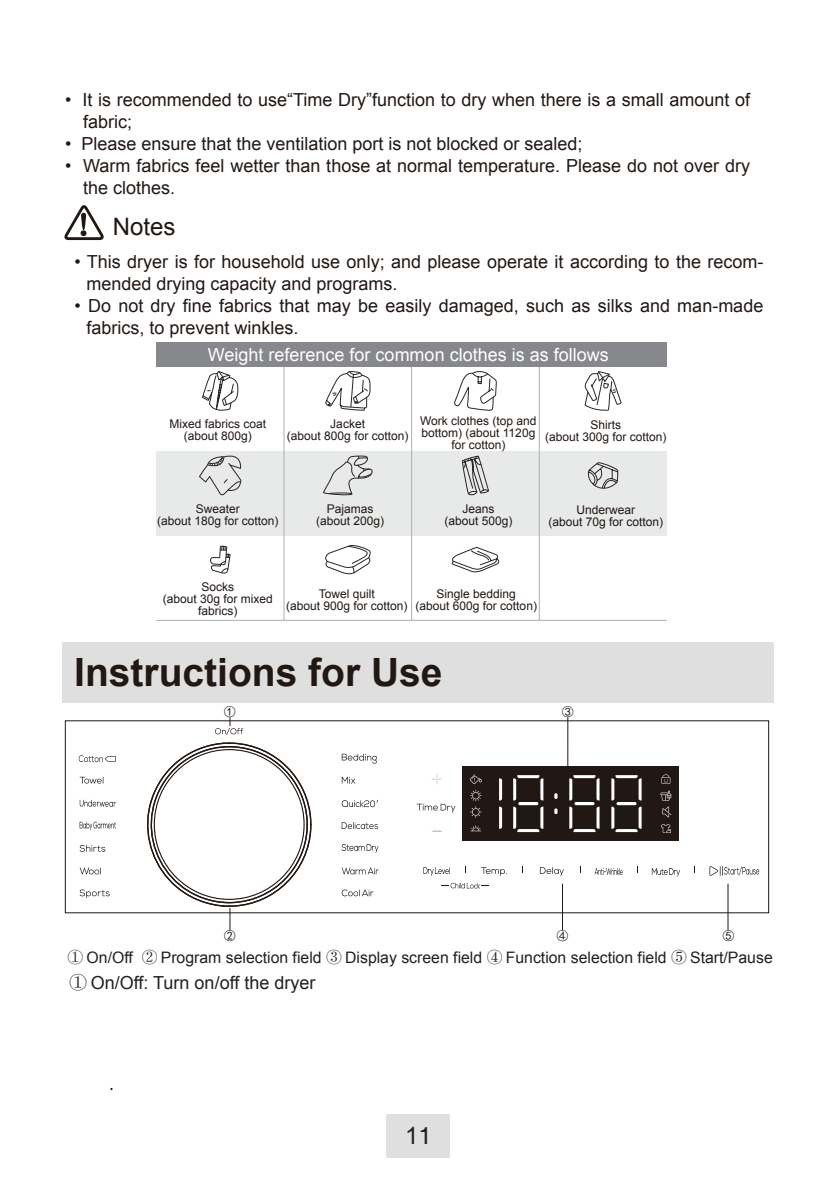
<style>
.page{position:relative;width:838px;height:1190px;background:#fff}
.page>*{position:absolute;margin:0;border:0;box-sizing:border-box;transform-origin:0 0}
.t1{font:700 39px "Arial";color:#211814}
.t2{font:24px "Arial";color:#211814}
.t3{font:24px "Arial";color:#221f21}
.t4{font:18px/22px "Arial";color:#211814}
.t5{font:18px "Arial";color:#fff}
.t6{font:18px "Arial";color:#221f21}
.t7{font:15.8px "Arial";color:#221f21}
.t8{font:12px/12px "Arial";color:#211814;text-align:center}
.t9{font:12px "Sim Hei";color:#211814}
.t10{font:12px "Sim Hei";color:#221f21}
.s1{font-family:"Adobe Song Std";font-weight:300}
.s2{font-family:"Helvetica"}
</style>
<div class="page">
<svg style="left:64px;top:205px;width:40px;height:36px"></svg>
<div style="left:156px;top:451px;width:511px;height:85px;background:#e8e9e9"></div>
<svg style="left:323px;top:455px;width:50px;height:41px"></svg>
<svg style="left:584px;top:371px;width:38px;height:40px"></svg>
<svg style="left:210px;top:546px;width:21px;height:28px"></svg>
<svg style="left:454px;top:371px;width:43px;height:39px"></svg>
<svg style="left:199px;top:455px;width:42px;height:41px"></svg>
<svg style="left:325px;top:545px;width:46px;height:30px"></svg>
<svg style="left:462px;top:455px;width:27px;height:41px"></svg>
<svg style="left:325px;top:371px;width:46px;height:40px"></svg>
<svg style="left:202px;top:371px;width:37px;height:40px"></svg>
<hr style="left:284px;top:367px;width:1px;height:253px;background:#acaeb1">
<hr style="left:411px;top:367px;width:1px;height:253px;background:#acaeb1">
<hr style="left:539px;top:367px;width:1px;height:253px;background:#acaeb1">
<hr style="left:156px;top:620px;width:511px;height:1px;background:#acaeb1">
<div style="left:156px;top:342px;width:511px;height:25px;background:#87888b"></div>
<svg style="left:588px;top:462px;width:30px;height:27px"></svg>
<svg style="left:451px;top:547px;width:49px;height:26px"></svg>
<div style="left:63px;top:642px;width:711px;height:61px;background:#e0dfdf"></div>
<div style="left:463px;top:766px;width:216px;height:75px;background:#211814"></div>
<svg style="left:554px;top:793px;width:4px;height:6px"></svg>
<svg style="left:554px;top:808px;width:4px;height:6px"></svg>
<svg style="left:513px;top:775px;width:30px;height:25px"></svg>
<svg style="left:513px;top:807px;width:30px;height:25px"></svg>
<hr style="left:518px;top:802px;width:20px;height:3px;background:#fff;border-radius:2px">
<svg style="left:499px;top:778px;width:3px;height:22px"></svg>
<svg style="left:499px;top:807px;width:3px;height:22px"></svg>
<svg style="left:569px;top:775px;width:31px;height:25px"></svg>
<svg style="left:569px;top:807px;width:31px;height:25px"></svg>
<hr style="left:574px;top:802px;width:20px;height:3px;background:#fff;border-radius:2px">
<svg style="left:611px;top:775px;width:31px;height:25px"></svg>
<svg style="left:611px;top:807px;width:31px;height:25px"></svg>
<hr style="left:617px;top:802px;width:20px;height:3px;background:#fff;border-radius:2px">
<svg style="left:470px;top:826px;width:11px;height:5px"></svg>
<svg style="left:470px;top:790px;width:12px;height:28px"></svg>
<svg style="left:661px;top:824px;width:10px;height:9px"></svg>
<svg style="left:470px;top:774px;width:12px;height:10px"></svg>
<svg style="left:661px;top:791px;width:10px;height:10px"></svg>
<svg style="left:431px;top:773px;width:12px;height:12px"></svg>
<svg style="left:80px;top:800px;width:36px;height:7px"></svg>
<svg style="left:80px;top:868px;width:21px;height:6px"></svg>
<svg style="left:342px;top:754px;width:35px;height:10px"></svg>
<svg style="left:342px;top:777px;width:13px;height:7px"></svg>
<svg style="left:342px;top:800px;width:36px;height:7px"></svg>
<svg style="left:80px;top:777px;width:23px;height:7px"></svg>
<svg style="left:417px;top:804px;width:38px;height:8px"></svg>
<svg style="left:423px;top:867px;width:27px;height:9px"></svg>
<svg style="left:540px;top:867px;width:24px;height:9px"></svg>
<svg style="left:481px;top:867px;width:26px;height:9px"></svg>
<svg style="left:595px;top:868px;width:28px;height:7px"></svg>
<svg style="left:442px;top:883px;width:47px;height:6px"></svg>
<svg style="left:342px;top:868px;width:37px;height:6px"></svg>
<svg style="left:342px;top:890px;width:32px;height:6px"></svg>
<svg style="left:80px;top:822px;width:36px;height:8px"></svg>
<svg style="left:80px;top:845px;width:25px;height:7px"></svg>
<svg style="left:80px;top:889px;width:30px;height:9px"></svg>
<svg style="left:710px;top:866px;width:49px;height:10px"></svg>
<svg style="left:342px;top:844px;width:37px;height:9px"></svg>
<svg style="left:652px;top:868px;width:28px;height:9px"></svg>
<svg style="left:662px;top:807px;width:9px;height:10px"></svg>
<svg style="left:661px;top:774px;width:9px;height:10px"></svg>
<svg style="left:79px;top:755px;width:37px;height:7px"></svg>
<svg style="left:342px;top:822px;width:36px;height:7px"></svg>
<svg style="left:215px;top:717px;width:28px;height:18px"></svg>
<hr style="left:567px;top:717px;width:1px;height:54px;background:#211814">
<hr style="left:562px;top:884px;width:1px;height:46px;background:#211814">
<hr style="left:728px;top:884px;width:1px;height:46px;background:#211814">
<svg style="left:125px;top:742px;width:187px;height:188px"></svg>
<div style="left:387px;top:1115px;width:63px;height:43px;background:#e0dfdf"></div>
<p class="t4" style="left:83px;top:89px;width:668px;text-indent:-18px">• It is recommended to use“Time Dry”function to dry when there is a small amount of fabric;</p>
<p class="t4" style="left:65px;top:133px;width:519px">• Please ensure that the ventilation port is not blocked or sealed;</p>
<p class="t4" style="left:83px;top:155px;width:668px;text-indent:-18px">• Warm fabrics feel wetter than those at normal temperature. Please do not over dry the clothes.</p>
<h2 class="t2" style="left:113px;top:210px;width:64px">Notes</h2>
<p class="t4" style="left:86px;top:250px;width:679px;text-indent:-12px">• This dryer is for household use only; and please operate it according to the recom&shy;mended drying capacity and programs.</p>
<p class="t4" style="left:86px;top:294px;width:678px;text-indent:-12px">• Do not dry fine fabrics that may be easily damaged, such as silks and man-made fabrics, to prevent winkles.</p>
<p class="t5" style="left:208px;top:343px;width:402px">Weight reference for common clothes is as follows</p>
<p class="t8" style="left:170px;top:418px;width:98px">Mixed fabrics coat (about 800g)</p>
<p class="t8" style="left:287px;top:418px;width:123px">Jacket<br>(about 800g for cotton)</p>
<p class="t8" style="left:420px;top:414px;width:118px">Work clothes (top and bottom) (about 1120g for cotton)</p>
<p class="t8" style="left:545px;top:419px;width:123px">Shirts<br>(about 300g for cotton)</p>
<p class="t8" style="left:157px;top:503px;width:123px">Sweater<br>(about 180g for cotton)</p>
<p class="t8" style="left:316px;top:503px;width:70px">Pajamas (about 200g)</p>
<p class="t8" style="left:444px;top:503px;width:70px">Jeans (about 500g)</p>
<p class="t8" style="left:548px;top:504px;width:116px">Underwear<br>(about 70g for cotton)</p>
<p class="t8" style="left:163px;top:581px;width:112px">Socks<br>(about 30g for mixed fabrics)</p>
<p class="t8" style="left:286px;top:588px;width:123px">Towel quilt<br>(about 900g for cotton)</p>
<p class="t8" style="left:416px;top:588px;width:123px">Single bedding<br>(about 600g for cotton)</p>
<h1 class="t1" style="left:74px;top:644px;width:370px">Instructions for Use</h1>
<p class="t9" style="left:224px;top:706px;width:13px">①</p>
<p class="t9" style="left:562px;top:706px;width:13px">③</p>
<p class="t9" style="left:224px;top:930px;width:13px">②</p>
<p class="t10" style="left:557px;top:930px;width:13px">④</p>
<p class="t10" style="left:722px;top:930px;width:13px">⑤</p>
<p class="t7" style="left:68px;top:947px;width:707px"><span class="s1">①</span> On/Off <span class="s1">②</span> Program selection field <span class="s1">③</span> Display screen field <span class="s1">④</span> Function selection field <span class="s1">⑤</span> Start/Pause</p>
<p class="t6" style="left:69px;top:971px;width:248px"><span class="s1">①</span> On/Off: Turn on/off the dryer</p>
<h2 class="t3" style="left:405px;top:1119px;width:28px">1<span class="s2">1</span></h2>
</div>
